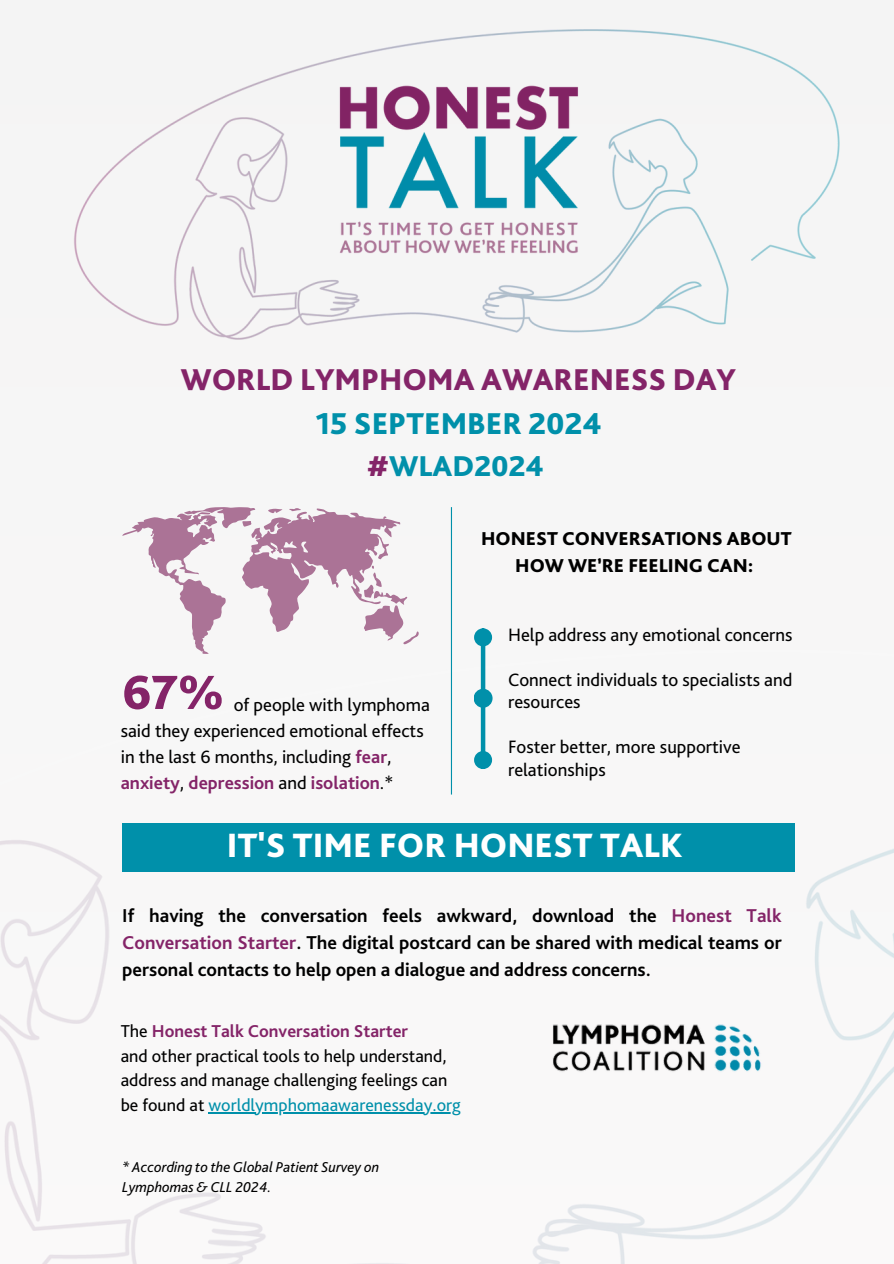
<style>
.page{position:relative;width:894px;height:1264px;background:#fff}
.page>*{position:absolute;margin:0;border:0;box-sizing:border-box;transform-origin:0 0}
.t1{font:800 50.1px "Bliss Pro";color:#842468}
.t2{font:800 35.25px "Bliss Pro";color:#fff}
.t3{font:800 31.5px/43.8px "Bliss Pro";color:#842468;text-align:center}
.t4{font:800 30px "Bliss Pro";color:#0190aa}
.t5{font:700 19.5px/27px "Bliss Pro";color:#000;text-align:justify}
.t6{font:800 19.5px/27px "Bliss Pro";color:#000;text-align:center}
.t7{font:18.75px/25.8px "Bliss Pro";color:#000}
.t8{font:18px/24.8px "Bliss Pro";color:#000}
.t9{font:italic 15px/20.2px "Bliss Pro";color:#000}
.s1{color:#0090aa}
.s2{color:#842468}
.s3{font-weight:700;color:#842468}
</style>
<div class="page">
<div style="left:0;top:0;width:893px;height:1263px;background:#f6f6f6"></div>
<img style="left:0;top:507px;width:893px;height:756px">
<div style="left:122px;top:823px;width:672px;height:48px;background:#0090aa"></div>
<div style="left:480px;top:645px;width:5px;height:107px;background:#0090aa"></div>
<div style="left:476px;top:630px;width:13px;height:14px;background:#0090aa;border-radius:50%"></div>
<div style="left:474px;top:628px;width:18px;height:18px;border:4px solid #0090aa;border-radius:50%"></div>
<div style="left:476px;top:753px;width:13px;height:13px;background:#0090aa;border-radius:50%"></div>
<div style="left:474px;top:751px;width:18px;height:18px;border:4px solid #0090aa;border-radius:50%"></div>
<div style="left:473px;top:688px;width:19px;height:19px;background:#0190aa;border-radius:50%"></div>
<img style="left:74px;top:29px;width:766px;height:311px">
<hr style="left:451px;top:507px;width:1px;height:287px;background:#0090aa">
<svg style="left:122px;top:507px;width:296px;height:146px"></svg>
<img style="left:534px;top:1006px;width:243px;height:82px">
<hr style="left:208px;top:1112px;width:252px;height:1px;background:#0090aa">
<h5 class="t3" style="left:181px;top:357px;width:556px">WORLD LYMPHOMA AWARENESS DAY<br><span class="s1">15 SEPTEMBER 2024</span></h5>
<h5 class="t4" style="left:367px;top:447px;width:179px"><span class="s2">#</span>WLAD2024</h5>
<p class="t1" style="left:122px;top:661px;width:104px">67%</p>
<h6 class="t7" style="left:121px;top:691px;width:310px;text-indent:113px">of people with lymphoma said they experienced emotional effects in the last 6 months, including <span class="s3">fear</span>, <span class="s3">anxiety</span>, <span class="s3">depression</span> and <span class="s3">isolation</span>.*</h6>
<p class="t6" style="left:481px;top:524px;width:312px">HONEST CONVERSATIONS ABOUT<br>HOW WE’RE FEELING CAN:</p>
<h3 class="t7" style="left:508px;top:621px;width:286px">Help address any emotional concerns</h3>
<h4 class="t7" style="left:508px;top:668px;width:286px;line-height:22.5px">Connect individuals to specialists and resources</h4>
<h6 class="t7" style="left:508px;top:735px;width:234px;line-height:22.5px">Foster better, more supportive relationships</h6>
<h6 class="t2" style="left:227px;top:823px;width:457px">IT'S TIME FOR HONEST TALK</h6>
<h6 class="t5" style="left:122px;top:901px;width:660px">If having the conversation feels awkward, download the <span class="s2">Honest Talk Conversation Starter</span>. The digital postcard can be shared with medical teams or personal contacts to help open a dialogue and address concerns.</h6>
<p class="t8" style="left:121px;top:1018px;width:341px">The <span class="s3">Honest Talk Conversation Starter<br></span>and other practical tools to help understand, address and manage challenging feelings can be found at <span class="s1">worldlymphomaawarenessday.org</span></p>
<h2 class="t9" style="left:122px;top:1156px;width:258px">* According to the Global Patient Survey on<br>Lymphomas &amp; CLL 2024.</h2>
</div>
